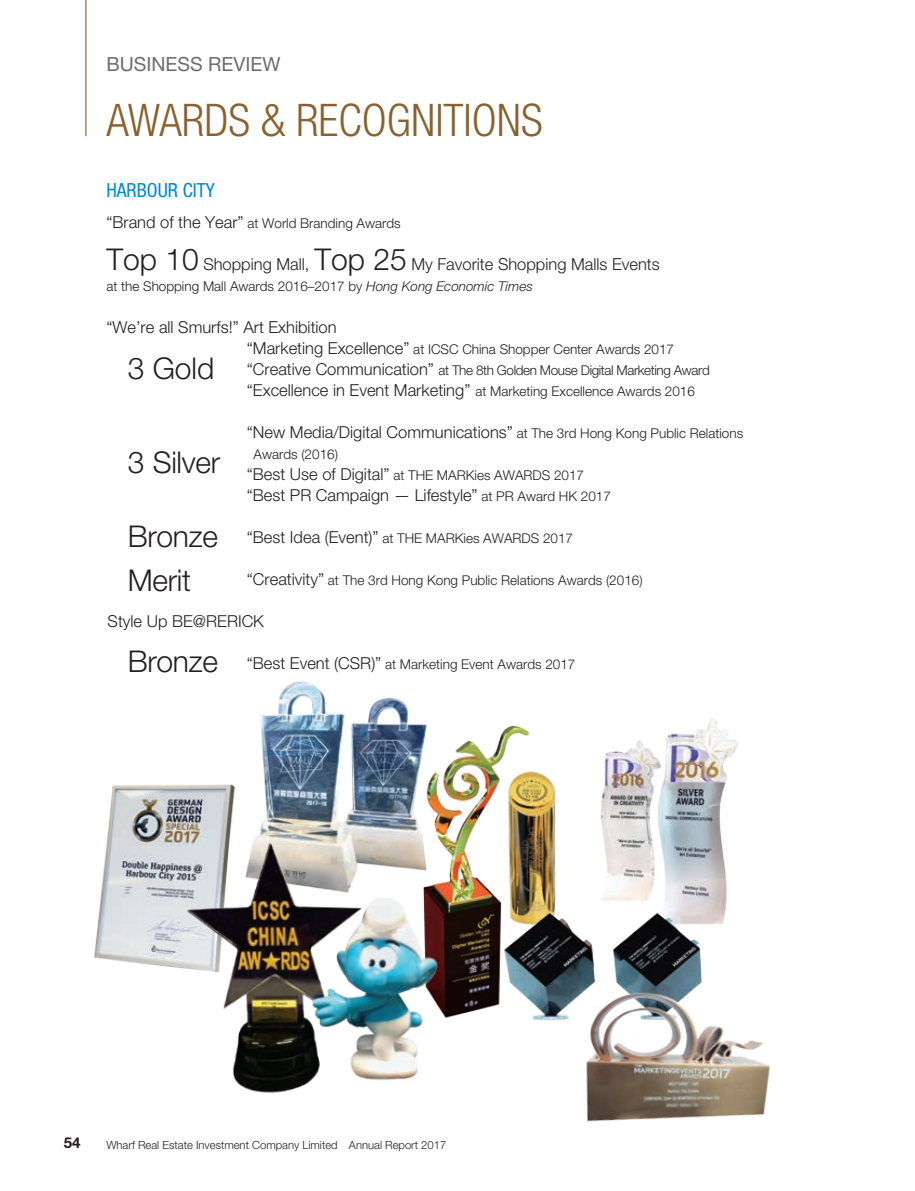
<style>
.page{position:relative;width:915px;height:1191px;background:#fff}
.page>*{position:absolute;margin:0;border:0;box-sizing:border-box;transform-origin:0 0}
.t1{font:300 condensed 45px "Helvetica Neue LT Std";color:#886230}
.t2{font:300 30px "Helvetica Neue LT Std";letter-spacing:-.01em;color:#231f20}
.t3{font:19.5px "Helvetica Neue LT Std";color:#6c6d70}
.t4{font:condensed 19.5px "Helvetica Neue LT Std";color:#0089cf}
.t5{font:300 16.5px "Helvetica Neue LT Std";color:#231f20}
.t6{font:700 15px "Helvetica Neue LT Std";color:#231f20}
.t7{font:300 13.5px/21px "Helvetica Neue LT Std";color:#231f20}
.t8{font:300 11.25px "Helvetica Neue LT Std";color:#231f20}
.s1{font-size:16.5px}
.s2{font-size:30px}
.s3{font-style:italic}
.s4{font-size:13.5px}
</style>
<div class="page">
<hr style="left:85px;top:0;width:2px;height:136px;background:#a7875f">
<img style="left:260px;top:681px;width:154px;height:151px">
<img style="left:537px;top:772px;width:19px;height:124px">
<img style="left:94px;top:784px;width:142px;height:183px">
<img style="left:600px;top:718px;width:138px;height:178px">
<img style="left:414px;top:724px;width:123px;height:293px">
<img style="left:171px;top:832px;width:280px;height:261px">
<img style="left:489px;top:896px;width:238px;height:125px">
<img style="left:548px;top:956px;width:222px;height:166px">
<h3 class="t3" style="left:106px;top:53px;width:176px">BUSINESS REVIEW</h3>
<h1 class="t1" style="left:106px;top:94px;width:438px">AWARDS &amp; RECOGNITIONS</h1>
<h3 class="t4" style="left:106px;top:178px;width:110px">HARBOUR CITY</h3>
<p class="t7" style="left:106px;top:212px;width:296px"><span class="s1">“Brand of the Year”</span> at World Branding Awards</p>
<p class="t5" style="left:106px;top:254px;width:554px"><span class="s2">Top 10</span> Shopping Mall, <span class="s2">Top 25</span> My Favorite Shopping Malls Events</p>
<p class="t7" style="left:106px;top:275px;width:428px">at the Shopping Mall Awards 2016–2017 by <span class="s3">Hong Kong Economic Times</span></p>
<p class="t5" style="left:106px;top:317px;width:232px">“We’re all Smurfs!” Art Exhibition</p>
<p class="t7" style="left:247px;top:338px;width:464px"><span class="s1">“Marketing Excellence”</span> at ICSC China Shopper Center Awards 2017 <span class="s1">“Creative Communication”</span> at The 8th Golden Mouse Digital Marketing Award <span class="s1">“Excellence in Event Marketing”</span> at Marketing Excellence Awards 2016</p>
<p class="t5" style="left:247px;top:422px;width:497px">“New Media/Digital Communications” <span class="s4">at The 3rd Hong Kong Public Relations</span></p>
<p class="t7" style="left:253px;top:443px;width:86px">Awards (2016)</p>
<p class="t5" style="left:247px;top:464px;width:212px">“Best Use of Digital” <span class="s4">at The Mark</span></p>
<p class="t7" style="left:474px;top:464px;width:39px">ies Awards</p>
<p class="t7" style="left:554px;top:464px;width:32px">2017</p>
<p class="t5" style="left:247px;top:485px;width:365px">“Best PR Campaign — Lifestyle” <span class="s4">at PR Award HK 2017</span></p>
<p class="t7" style="left:247px;top:527px;width:328px"><span class="s1">“Best Idea (Event)”</span> at THE MARKies AWARDS 2017</p>
<p class="t7" style="left:247px;top:569px;width:397px"><span class="s1">“Creativity”</span> at The 3rd Hong Kong Public Relations Awards (2016)</p>
<p class="t5" style="left:108px;top:611px;width:158px">Style Up BE@RERICK</p>
<p class="t7" style="left:247px;top:653px;width:330px"><span class="s1">“Best Event (CSR)”</span> at Marketing Event Awards 2017</p>
<h2 class="t2" style="left:128px;top:350px;width:88px">3 Gold</h2>
<h2 class="t2" style="left:128px;top:443px;width:94px">3 Silver</h2>
<h2 class="t2" style="left:128px;top:518px;width:92px">Bronze</h2>
<h2 class="t2" style="left:128px;top:561px;width:65px">Merit</h2>
<h2 class="t2" style="left:128px;top:643px;width:92px">Bronze</h2>
<p class="t6" style="left:64px;top:1133px;width:18px">54</p>
<p class="t8" style="left:106px;top:1137px;width:341px">Wharf Real Estate Investment Company Limited Annual Report 2017</p>
</div>
